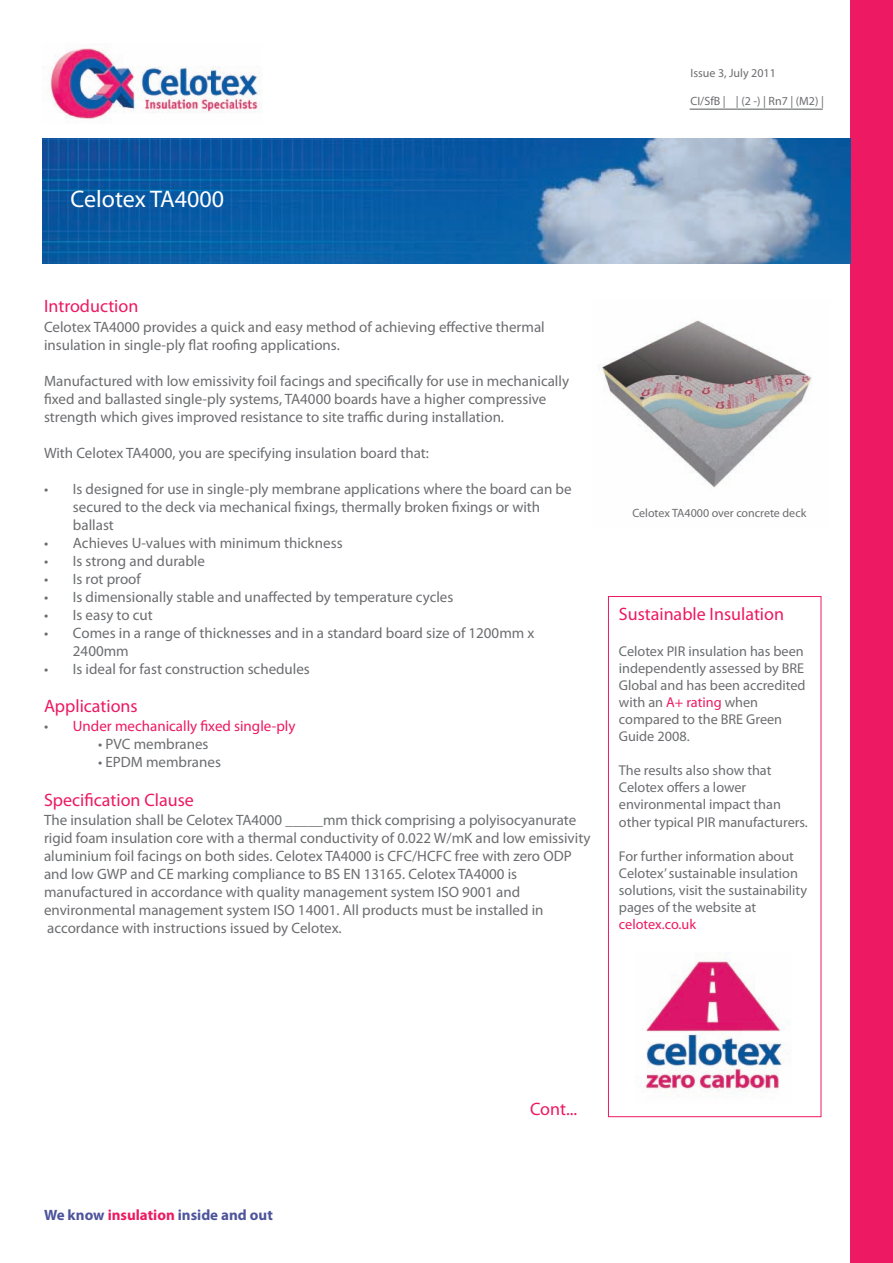
<style>
.page{position:relative;width:893px;height:1263px;background:#fff}
.page>*{position:absolute;margin:0;border:0;box-sizing:border-box;transform-origin:0 0}
.t1{font:24px "Myriad Pro";color:#fff}
.t2{font:18px "Myriad Pro";color:#ed1962}
.t3{font:15px/18px "Myriad Pro";color:#6c6d70}
.t4{font:15px "Myriad Pro";color:#ed1962}
.t5{font:700 15px "Myriad Pro";color:#4e549b}
.t6{font:14.25px/17.1px "Myriad Pro";color:#6c6d70}
.t7{font:14.25px "Myriad Pro";color:#ed1962}
.t8{font:12px "Myriad Pro";color:#6c6d70}
.s1{color:#6c6d70}
.s2{color:#ed1962}
</style>
<div class="page">
<img style="left:50px;top:48px;width:212px;height:72px">
<div style="left:850px;top:0;width:43px;height:1263px;background:#ed1962"></div>
<img style="left:43px;top:138px;width:807px;height:125px">
<img style="left:598px;top:320px;width:214px;height:168px">
<hr style="left:690px;top:109px;width:133px;height:1px;background:#57585a">
<div style="left:608px;top:596px;width:213px;height:521px;border:1px solid #ed1962"></div>
<img style="left:645px;top:952px;width:139px;height:143px">
<h1 class="t1" style="left:70px;top:190px;width:155px">Celotex TA4000</h1>
<p class="t8" style="left:690px;top:68px;width:87px">Issue 3, July 2011</p>
<p class="t8" style="left:690px;top:97px;width:135px">CI/SfB | | (2 -) | Rn7 | (M2) |</p>
<p class="t2" style="left:44px;top:300px;width:96px">Introduction</p>
<p class="t3" style="left:44px;top:319px;width:502px">Celotex TA4000 provides a quick and easy method of achieving effective thermal insulation in single-ply flat roofing applications.</p>
<p class="t3" style="left:44px;top:373px;width:527px">Manufactured with low emissivity foil facings and specifically for use in mechanically fixed and ballasted single-ply systems, TA4000 boards have a higher compressive strength which gives improved resistance to site traffic during installation.</p>
<p class="t3" style="left:44px;top:445px;width:386px">With Celotex TA4000, you are specifying insulation board that:</p>
<p class="t3" style="left:73px;top:481px;width:500px;text-indent:-29px">• Is designed for use in single-ply membrane applications where the board can be secured to the deck via mechanical fixings, thermally broken fixings or with ballast</p>
<p class="t3" style="left:44px;top:535px;width:300px">• Achieves U-values with minimum thickness</p>
<p class="t3" style="left:44px;top:553px;width:162px">• Is strong and durable</p>
<p class="t3" style="left:44px;top:571px;width:98px">• Is rot proof</p>
<p class="t3" style="left:44px;top:589px;width:411px">• Is dimensionally stable and unaffected by temperature cycles</p>
<p class="t3" style="left:44px;top:607px;width:110px">• Is easy to cut</p>
<p class="t3" style="left:73px;top:625px;width:463px;text-indent:-29px">• Comes in a range of thicknesses and in a standard board size of 1200mm x<br>2400mm</p>
<p class="t3" style="left:44px;top:661px;width:267px">• Is ideal for fast construction schedules</p>
<p class="t2" style="left:44px;top:699px;width:95px">Applications</p>
<p class="t4" style="left:44px;top:721px;width:253px"><span class="s1">•</span> Under mechanically fixed single-ply</p>
<p class="t3" style="left:98px;top:737px;width:112px">• PVC membranes</p>
<p class="t3" style="left:98px;top:755px;width:124px">• EPDM membranes</p>
<p class="t2" style="left:44px;top:793px;width:151px">Specification Clause</p>
<p class="t3" style="left:44px;top:812px;width:548px">The insulation shall be Celotex TA4000 _____mm thick comprising a polyisocyanurate rigid foam insulation core with a thermal conductivity of 0.022 W/mK and low emissivity aluminium foil facings on both sides. Celotex TA4000 is CFC/HCFC free with zero ODP and low GWP and CE marking compliance to BS EN 13165. Celotex TA4000 is manufactured in accordance with quality management system ISO 9001 and environmental management system ISO 14001. All products must be installed in accordance with instructions issued by Celotex.</p>
<p class="t8" style="left:632px;top:509px;width:175px">Celotex TA4000 over concrete deck</p>
<p class="t2" style="left:619px;top:607px;width:167px">Sustainable Insulation</p>
<p class="t6" style="left:619px;top:643px;width:188px">Celotex PIR insulation has been independently assessed by BRE<br>Global and has been accredited with an <span class="s2">A+ rating</span> when compared to the BRE Green<br>Guide 2008.</p>
<p class="t6" style="left:619px;top:763px;width:191px">The results also show that<br>Celotex offers a lower environmental impact than other typical PIR manufacturers.</p>
<p class="t6" style="left:619px;top:848px;width:190px">For further information about<br>Celotex’ sustainable insulation solutions, visit the sustainability pages of the website at</p>
<p class="t7" style="left:619px;top:919px;width:79px">celotex.co.uk</p>
<p class="t5" style="left:44px;top:1209px;width:230px">We know <span class="s2">insulation</span> inside and out</p>
<p class="t2" style="left:530px;top:1102px;width:49px">Cont...</p>
</div>
